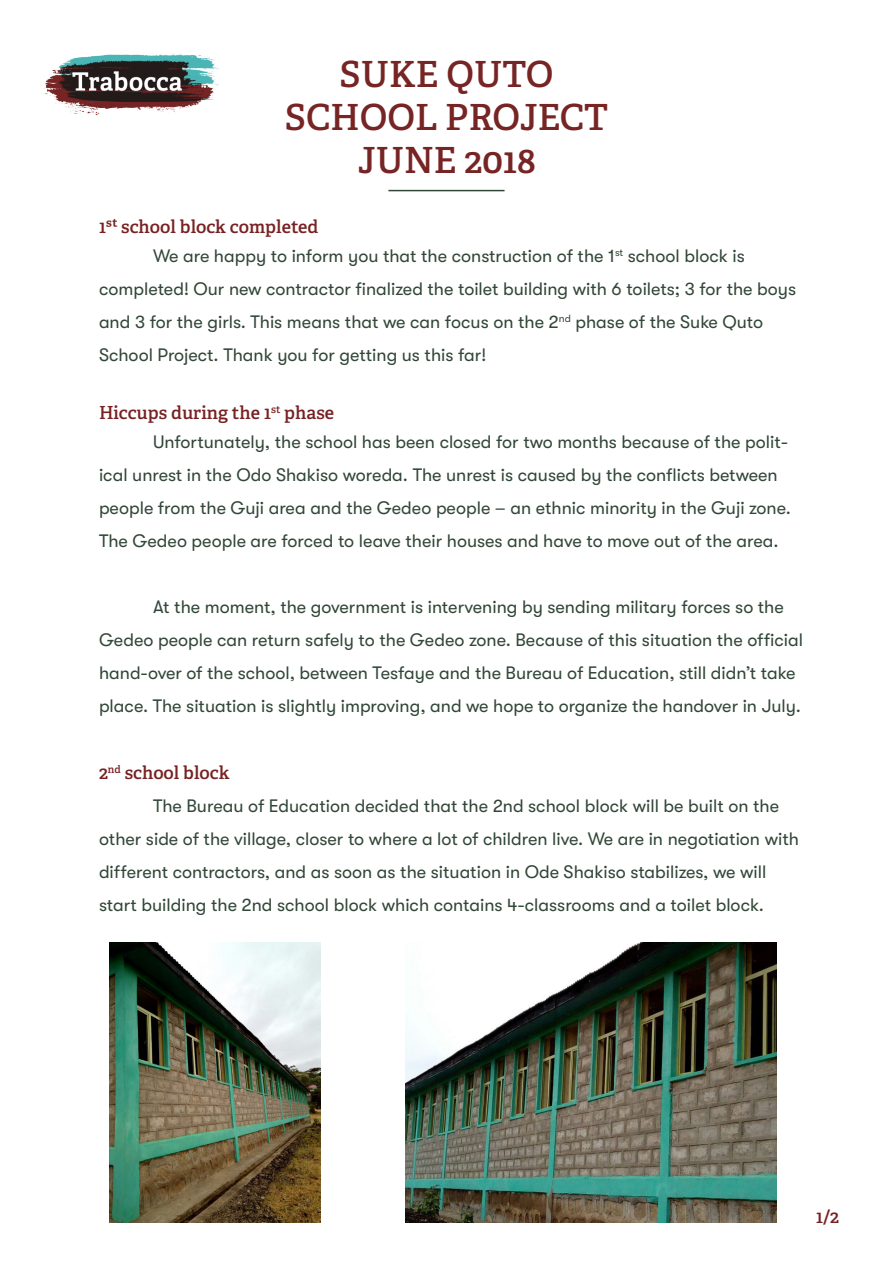
<style>
.page{position:relative;width:893px;height:1263px;background:#fff}
.page>*{position:absolute;margin:0;border:0;box-sizing:border-box;transform-origin:0 0}
.t1{font:600 36px "Adelle";color:#772424}
.t2{font:18px/33px "GT Walsheim";color:#324738}
.t3{font:600 18px "Adelle";color:#782122}
</style>
<div class="page">
<img style="left:43px;top:53px;width:176px;height:63px">
<hr style="left:388px;top:190px;width:117px;height:1px;background:#324738">
<img style="left:405px;top:942px;width:372px;height:281px">
<img style="left:110px;top:942px;width:210px;height:281px">
<p class="t1" style="left:340px;top:52px;width:215px">SUKE QUTO</p>
<p class="t1" style="left:285px;top:95px;width:325px">SCHOOL PROJECT</p>
<p class="t1" style="left:357px;top:138px;width:180px">JUNE 2018</p>
<p class="t3" style="left:99px;top:215px;width:221px">1st school block completed</p>
<p class="t2" style="left:153px;top:239px;width:593px">We are happy to inform you that the construction of the 1<sup>st</sup> school block is</p>
<p class="t2" style="left:99px;top:272px;width:699px">completed! Our new contractor finalized the toilet building with 6 toilets; 3 for the boys and 3 for the girls. This means that we can focus on the 2<sup>nd</sup> phase of the Suke Quto<br>School Project. Thank you for getting us this far!</p>
<p class="t3" style="left:99px;top:401px;width:237px">Hiccups during the 1<sup>st</sup> phase</p>
<p class="t2" style="left:99px;top:425px;width:693px;text-indent:54px">Unfortunately, the school has been closed for two months because of the polit&shy;ical unrest in the Odo Shakiso woreda. The unrest is caused by the conflicts between people from the Guji area and the Gedeo people – an ethnic minority in the Guji zone.<br>The Gedeo people are forced to leave their houses and have to move out of the area.</p>
<p class="t2" style="left:99px;top:590px;width:706px;text-indent:54px">At the moment, the government is intervening by sending military forces so the Gedeo people can return safely to the Gedeo zone. Because of this situation the official hand-over of the school, between Tesfaye and the Bureau of Education, still didn’t take place. The situation is slightly improving, and we hope to organize the handover in July.</p>
<p class="t3" style="left:99px;top:761px;width:132px">2<sup>nd</sup> school block</p>
<p class="t2" style="left:99px;top:790px;width:701px;text-indent:54px">The Bureau of Education decided that the 2nd school block will be built on the other side of the village, closer to where a lot of children live. We are in negotiation with different contractors, and as soon as the situation in Ode Shakiso stabilizes, we will start building the 2nd school block which contains 4-classrooms and a toilet block.</p>
<p class="t3" style="left:816px;top:1205px;width:24px">1/2</p>
</div>
